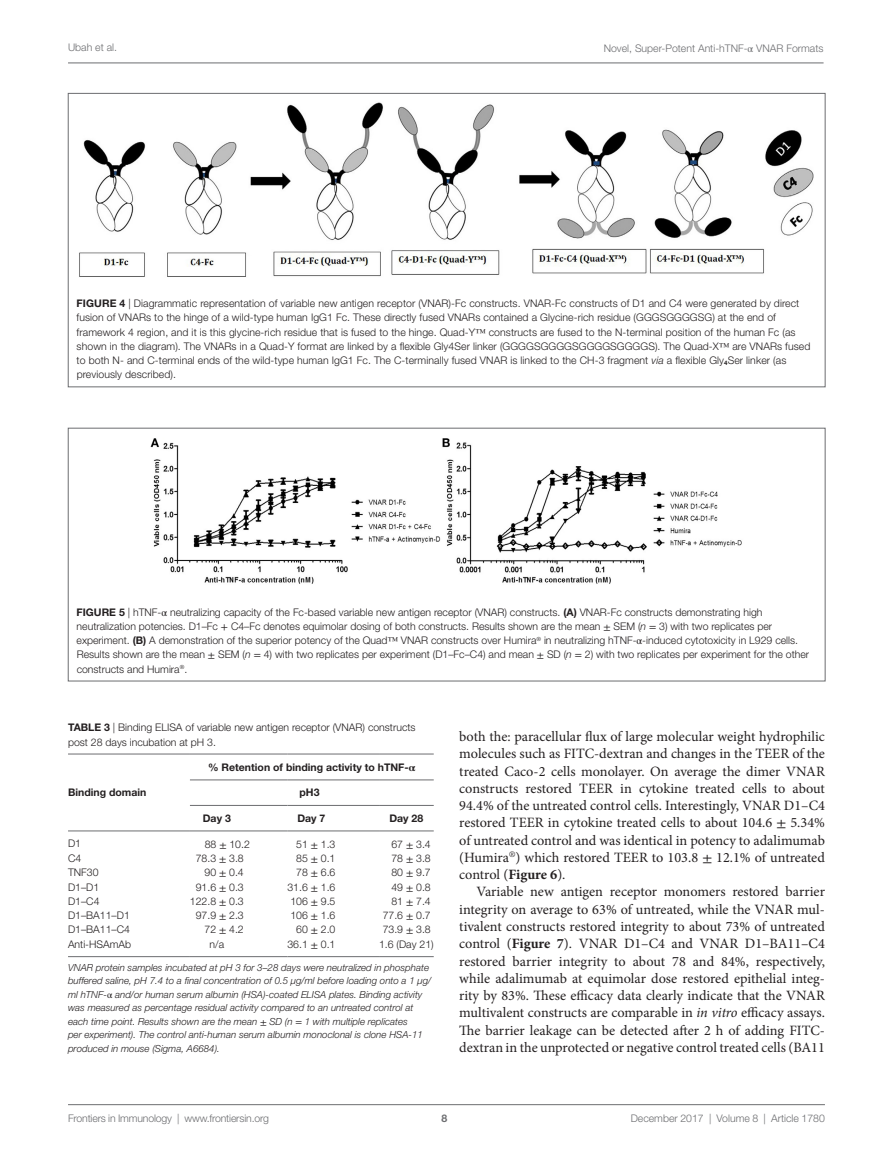
<style>
.page{position:relative;width:893px;height:1170px;background:#fff}
.page>*{position:absolute;margin:0;border:0;box-sizing:border-box;transform-origin:0 0}
.t1{font:14.25px/17.2px "Minion Pro";letter-spacing:-.005em;color:#231f20;text-align:justify}
.t2{font:300 10.5px/14.2px "Helvetica Neue LT Std";color:#231f20}
.t3{font:300 10.5px "Helvetica Neue LT Std";color:#6c6d70}
.t4{font:700 10.5px "Helvetica Neue LT Std";color:#231f20}
.t5{font:700 10.5px "Helvetica Neue LT Std";color:#6c6d70}
.t6{font:italic 300 9.75px/13.5px "Helvetica Neue LT Std";color:#231f20}
.s1{font-family:"STIX General";font-weight:400}
.s2{font-weight:700}
.s3{font-style:italic}
.s4{font-family:"STIX General"}
.s5{font-family:"STIX General";font-weight:400;font-style:normal}
</style>
<div class="page">
<hr style="left:190px;top:753px;width:97px;height:1px;background:#6c6d70">
<hr style="left:287px;top:753px;width:92px;height:1px;background:#6c6d70">
<hr style="left:379px;top:753px;width:55px;height:1px;background:#6c6d70">
<hr style="left:190px;top:779px;width:97px;height:1px;background:#6c6d70">
<hr style="left:287px;top:779px;width:92px;height:1px;background:#6c6d70">
<hr style="left:379px;top:779px;width:55px;height:1px;background:#6c6d70">
<hr style="left:190px;top:805px;width:97px;height:1px;background:#6c6d70">
<hr style="left:190px;top:830px;width:97px;height:1px;background:#6c6d70">
<hr style="left:287px;top:805px;width:92px;height:1px;background:#6c6d70">
<hr style="left:287px;top:830px;width:92px;height:1px;background:#6c6d70">
<hr style="left:379px;top:805px;width:55px;height:1px;background:#6c6d70">
<hr style="left:379px;top:830px;width:55px;height:1px;background:#6c6d70">
<hr style="left:68px;top:956px;width:122px;height:1px;background:#6c6d70">
<hr style="left:190px;top:956px;width:97px;height:1px;background:#6c6d70">
<hr style="left:287px;top:956px;width:92px;height:1px;background:#6c6d70">
<hr style="left:379px;top:956px;width:55px;height:1px;background:#6c6d70">
<hr style="left:68px;top:753px;width:122px;height:1px;background:#6c6d70">
<hr style="left:68px;top:830px;width:122px;height:1px;background:#6c6d70">
<img style="left:150px;top:438px;width:592px;height:146px">
<div style="left:68px;top:428px;width:757px;height:253px;border:1px solid #6c6d70"></div>
<img style="left:79px;top:102px;width:735px;height:175px">
<hr style="left:68px;top:63px;width:756px;height:1px;background:#6c6d70">
<hr style="left:68px;top:1104px;width:757px;height:1px;background:#6c6d70">
<p class="t3" style="left:68px;top:41px;width:51px">Ubah et al.</p>
<p class="t3" style="left:604px;top:42px;width:221px">Novel, Super-Potent Anti-hTNF-<span class="s1">α</span> VNAR Formats</p>
<p class="t2" style="left:77px;top:296px;width:735px"><span class="s2">FIG URE 4</span> | Diagrammatic representation of variable new antigen receptor (VNAR)-Fc constructs. VNAR-Fc constructs of D1 and C4 were generated by direct fusion of VNARs to the hinge of a wild-type human IgG1 Fc. These directly fused VNARs contained a Glycine-rich residue (GGGSGGGGSG) at the end of framework 4 region, and it is this glycine-rich residue that is fused to the hinge. Quad-Y<span class="s1">™</span> constructs are fused to the N-terminal position of the human Fc (as shown in the diagram). The VNARs in a Quad-Y format are linked by a flexible Gly4Ser linker (GGGGSGGGGSGGGGSGGGGS). The Quad-X<span class="s1">™</span> are VNARs fused to both N- and C-terminal ends of the wild-type human IgG1 Fc. The C-terminally fused VNAR is linked to the CH-3 fragment <span class="s3">via</span> a flexible Gly<sub>4</sub>Ser linker (as previously described).</p>
<p class="t2" style="left:77px;top:604px;width:734px"><span class="s2">FIG URE 5</span> | hTNF-<span class="s1">α</span> neutralizing capacity of the Fc-based variable new antigen receptor (VNAR) constructs. <span class="s2">(A)</span> VNAR-Fc constructs demonstrating high neutralization potencies. D1–Fc <span class="s1">+</span> C4–Fc denotes equimolar dosing of both constructs. Results shown are the mean <span class="s1">±</span> SEM (<span class="s3">n</span> <span class="s1">=</span> 3) with two replicates per experiment. <span class="s2">(B)</span> A demonstration of the superior potency of the Quad<span class="s1">™</span> VNAR constructs over Humira<sup>®</sup> in neutralizing hTNF-<span class="s1">α</span>-induced cytotoxicity in L929 cells.<br>Results shown are the mean <span class="s1">±</span> SEM (<span class="s3">n</span> <span class="s1">=</span> 4) with two replicates per experiment (D1–Fc–C4) and mean <span class="s1">±</span> SD (<span class="s3">n</span> <span class="s1">=</span> 2) with two replicates per experiment for the other constructs and Humira<sup>®</sup>.</p>
<p class="t2" style="left:68px;top:720px;width:349px"><span class="s2">TABLE 3</span> | Binding ELISA of variable new antigen receptor (VNAR) constructs post 28 days incubation at pH 3.</p>
<p class="t4" style="left:68px;top:786px;width:80px">Binding domain</p>
<p class="t4" style="left:208px;top:760px;width:209px">% Retention of binding activity to hTNF-<span class="s4">α</span></p>
<p class="t4" style="left:300px;top:786px;width:22px">pH3</p>
<p class="t4" style="left:203px;top:811px;width:30px">Day 3</p>
<p class="t4" style="left:297px;top:811px;width:30px">Day 7</p>
<p class="t4" style="left:389px;top:811px;width:35px">Day 28</p>
<p class="t2" style="left:68px;top:836px;width:15px">D1</p>
<p class="t2" style="left:205px;top:836px;width:47px">88 <span class="s1">±</span> 10.2</p>
<p class="t2" style="left:296px;top:836px;width:41px">51 <span class="s1">±</span> 1.3</p>
<p class="t2" style="left:391px;top:836px;width:41px">67 <span class="s1">±</span> 3.4</p>
<p class="t2" style="left:68px;top:850px;width:15px">C4</p>
<p class="t2" style="left:196px;top:850px;width:50px">78.3 <span class="s1">±</span> 3.8</p>
<p class="t2" style="left:296px;top:850px;width:41px">85 <span class="s1">±</span> 0.1</p>
<p class="t2" style="left:391px;top:850px;width:41px">78 <span class="s1">±</span> 3.8</p>
<p class="t2" style="left:68px;top:865px;width:32px">TNF30</p>
<p class="t2" style="left:205px;top:865px;width:41px">90 <span class="s1">±</span> 0.4</p>
<p class="t2" style="left:296px;top:865px;width:41px">78 <span class="s1">±</span> 6.6</p>
<p class="t2" style="left:391px;top:865px;width:41px">80 <span class="s1">±</span> 9.7</p>
<p class="t2" style="left:68px;top:879px;width:33px">D1–D1</p>
<p class="t2" style="left:196px;top:879px;width:50px">91.6 <span class="s1">±</span> 0.3</p>
<p class="t2" style="left:287px;top:879px;width:50px">31.6 <span class="s1">±</span> 1.6</p>
<p class="t2" style="left:391px;top:879px;width:41px">49 <span class="s1">±</span> 0.8</p>
<p class="t2" style="left:68px;top:893px;width:33px">D1–C4</p>
<p class="t2" style="left:190px;top:893px;width:55px">122.8 <span class="s1">±</span> 0.3</p>
<p class="t2" style="left:290px;top:893px;width:47px">106 <span class="s1">±</span> 9.5</p>
<p class="t2" style="left:391px;top:893px;width:41px">81 <span class="s1">±</span> 7.4</p>
<p class="t2" style="left:68px;top:907px;width:63px">D1–BA11–D1</p>
<p class="t2" style="left:196px;top:907px;width:50px">97.9 <span class="s1">±</span> 2.3</p>
<p class="t2" style="left:290px;top:907px;width:47px">106 <span class="s1">±</span> 1.6</p>
<p class="t2" style="left:383px;top:907px;width:50px">77.6 <span class="s1">±</span> 0.7</p>
<p class="t2" style="left:68px;top:922px;width:64px">D1–BA11–C4</p>
<p class="t2" style="left:205px;top:922px;width:41px">72 <span class="s1">±</span> 4.2</p>
<p class="t2" style="left:296px;top:922px;width:41px">60 <span class="s1">±</span> 2.0</p>
<p class="t2" style="left:383px;top:922px;width:50px">73.9 <span class="s1">±</span> 3.8</p>
<p class="t2" style="left:68px;top:936px;width:65px">Anti-HSAmAb</p>
<p class="t2" style="left:210px;top:936px;width:16px">n/a</p>
<p class="t2" style="left:287px;top:936px;width:50px">36.1 <span class="s1">±</span> 0.1</p>
<p class="t2" style="left:379px;top:936px;width:56px">1.6 (Day 21)</p>
<p class="t6" style="left:68px;top:960px;width:365px">VNAR protein samples incubated at pH 3 for 3–28 days were neutralized in phosphate buffered saline, pH 7.4 to a final concentration of 0.5 µg/ml before loading onto a 1 µg/ ml hTNF-<span class="s5">α</span> and/or human serum albumin (HSA)-coated ELISA plates. Binding activity was measured as percentage residual activity compared to an untreated control at each time point. Results shown are the mean <span class="s5">±</span> SD (n <span class="s5">=</span> 1 with multiple replicates<br>per experiment). The control anti-human serum albumin monoclonal is clone HSA-11 produced in mouse (Sigma, A6684).</p>
<p class="t1" style="left:459px;top:728px;width:367px">both the: paracellular flux of large molecular weight hydrophilic molecules such as FITC-dextran and changes in the TEER of the treated Caco-2 cells monolayer. On average the dimer VNAR constructs restored TEER in cytokine treated cells to about 94.4% of the untreated control cells. Interestingly, VNAR D1–C4 restored TEER in cytokine treated cells to about 104.6 <span class="s4">±</span> 5.34% of untreated control and was identical in potency to adalimumab (Humira<sup>®</sup>) which restored TEER to 103.8 <span class="s4">±</span> 12.1% of untreated control (<span class="s2">Figure 6</span>).</p>
<p class="t1" style="left:459px;top:883px;width:367px;text-indent:17px">Variable new antigen receptor monomers restored barrier integrity on average to 63% of untreated, while the VNAR mul&shy;tivalent constructs restored integrity to about 73% of untreated control (<span class="s2">Figure 7</span>). VNAR D1–C4 and VNAR D1–BA11–C4 restored barrier integrity to about 78 and 84%, respectively, while adalimumab at equimolar dose restored epithelial integ&shy;rity by 83%. These efficacy data clearly indicate that the VNAR multivalent constructs are comparable in <span class="s3">in vitro</span> efficacy assays.<br>The barrier leakage can be detected after 2 h of adding FITC&shy;dextran in the unprotected or negative control treated cells (BA11</p>
<p class="t3" style="left:68px;top:1111px;width:203px">Frontiers in Immunology | www.frontiersin.org</p>
<p class="t3" style="left:631px;top:1111px;width:196px">December 2017 | Volume 8 | Article 1780</p>
<p class="t5" style="left:441px;top:1111px;width:7px">8</p>
</div>
